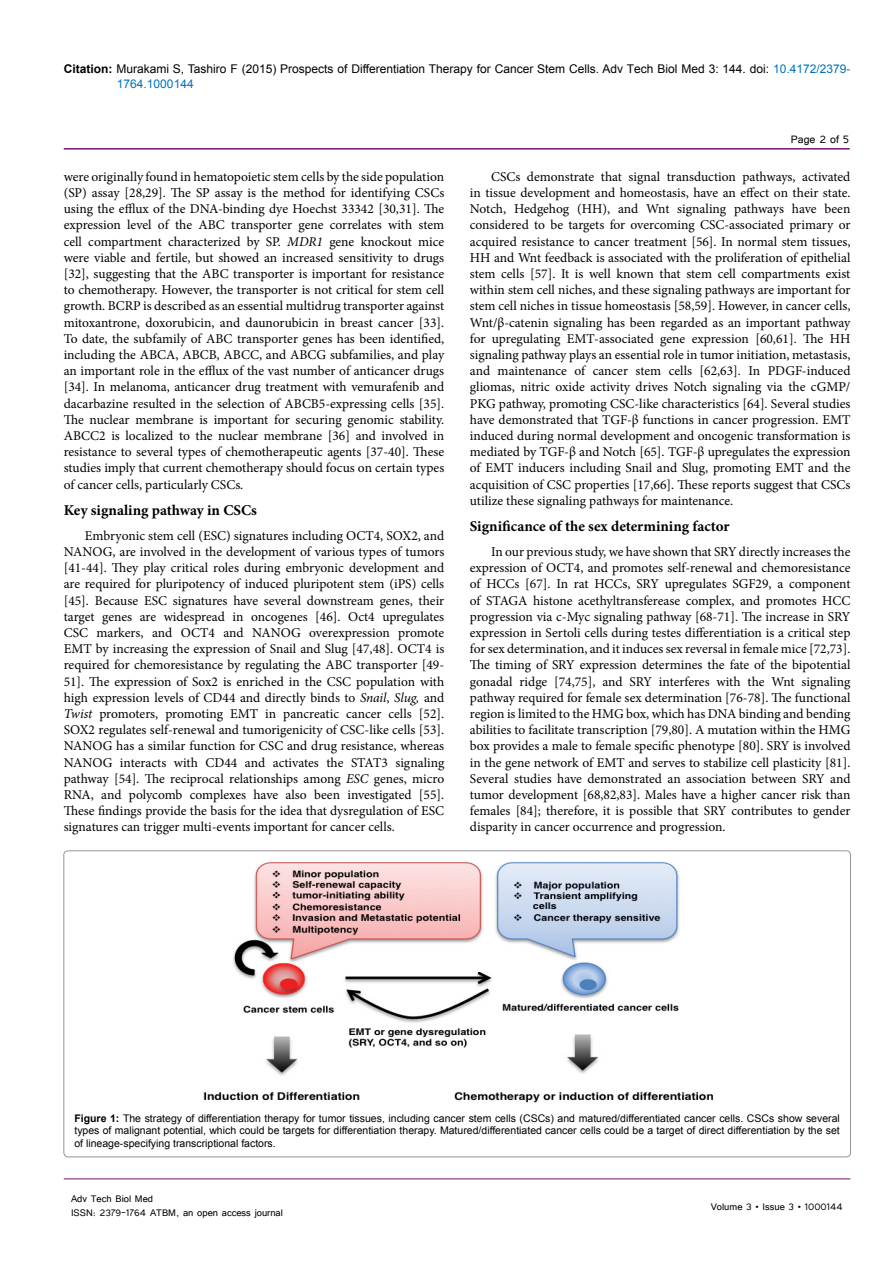
<style>
.page{position:relative;width:893px;height:1263px;background:#fff}
.page>*{position:absolute;margin:0;border:0;box-sizing:border-box;transform-origin:0 0}
.SSH{font:700 15px "Minion Pro";color:#000}
.t1{font:13.5px/16.2px "Minion Pro";color:#000;text-align:justify}
.t2{font:13.5px "Tunga";color:#000}
.t3{font:12px/15px "Arial";color:#000}
.t4{font:12px/14.4px "Tunga";color:#000}
.t5{font:10.5px/12.6px "Arial";color:#000;text-align:justify}
.s1{font-weight:700}
.s2{color:#0072bc}
.s3{font-style:italic}
</style>
<div class="page">
<hr style="left:64px;top:148px;width:786px;height:2px;background:#741472">
<hr style="left:64px;top:1179px;width:786px;height:1px;background:#741472">
<img style="left:203px;top:862px;width:509px;height:241px">
<p class="t3" style="left:117px;top:61px;width:735px;text-indent:-53px"><span class="s1">Citation:</span> Murakami S, Tashiro F (2015) Prospects of Differentiation Therapy for Cancer Stem Cells. Adv Tech Biol Med 3: 144. doi: <span class="s2">10.4172/2379-<br>1764.1000144</span></p>
<p class="t1" style="left:64px;top:168px;width:382px">were originally found in hematopoietic stem cells by the side population (SP) assay [28,29]. The SP assay is the method for identifying CSCs using the efflux of the DNA-binding dye Hoechst 33342 [30,31]. The expression level of the ABC transporter gene correlates with stem cell compartment characterized by SP. <span class="s3">MDR1</span> gene knockout mice were viable and fertile, but showed an increased sensitivity to drugs [32], suggesting that the ABC transporter is important for resistance to chemotherapy. However, the transporter is not critical for stem cell growth. BCRP is described as an essential multidrug transporter against mitoxantrone, doxorubicin, and daunorubicin in breast cancer [33].<br>To date, the subfamily of ABC transporter genes has been identified, including the ABCA, ABCB, ABCC, and ABCG subfamilies, and play an important role in the efflux of the vast number of anticancer drugs [34]. In melanoma, anticancer drug treatment with vemurafenib and dacarbazine resulted in the selection of ABCB5-expressing cells [35].<br>The nuclear membrane is important for securing genomic stability.<br>ABCC2 is localized to the nuclear membrane [36] and involved in resistance to several types of chemotherapeutic agents [37-40]. These studies imply that current chemotherapy should focus on certain types of cancer cells, particularly CSCs.</p>
<p class="SSH" style="left:64px;top:500px;width:195px">Key signaling pathway in CSCs</p>
<p class="t1" style="left:64px;top:527px;width:382px;text-indent:21px">Embryonic stem cell (ESC) signatures including OCT4, SOX2, and NANOG, are involved in the development of various types of tumors [41-44]. They play critical roles during embryonic development and are required for pluripotency of induced pluripotent stem (iPS) cells [45]. Because ESC signatures have several downstream genes, their target genes are widespread in oncogenes [46]. Oct4 upregulates CSC markers, and OCT4 and NANOG overexpression promote EMT by increasing the expression of Snail and Slug [47,48]. OCT4 is required for chemoresistance by regulating the ABC transporter [49- 51]. The expression of Sox2 is enriched in the CSC population with high expression levels of CD44 and directly binds to <span class="s3">Snail</span>, <span class="s3">Slug,</span> and <span class="s3">Twist</span> promoters, promoting EMT in pancreatic cancer cells [52].<br>SOX2 regulates self-renewal and tumorigenicity of CSC-like cells [53].<br>NANOG has a similar function for CSC and drug resistance, whereas NANOG interacts with CD44 and activates the STAT3 signaling pathway [54]. The reciprocal relationships among <span class="s3">ESC</span> genes, micro RNA, and polycomb complexes have also been investigated [55].<br>These findings provide the basis for the idea that dysregulation of ESC signatures can trigger multi-events important for cancer cells.</p>
<p class="t2" style="left:791px;top:131px;width:60px">Page 2 of 5</p>
<p class="t1" style="left:470px;top:168px;width:382px;text-indent:21px">CSCs demonstrate that signal transduction pathways, activated in tissue development and homeostasis, have an effect on their state.<br>Notch, Hedgehog (HH), and Wnt signaling pathways have been considered to be targets for overcoming CSC-associated primary or acquired resistance to cancer treatment [56]. In normal stem tissues, HH and Wnt feedback is associated with the proliferation of epithelial stem cells [57]. It is well known that stem cell compartments exist within stem cell niches, and these signaling pathways are important for stem cell niches in tissue homeostasis [58,59]. However, in cancer cells, Wnt/β-catenin signaling has been regarded as an important pathway for upregulating EMT-associated gene expression [60,61]. The HH signaling pathway plays an essential role in tumor initiation, metastasis, and maintenance of cancer stem cells [62,63]. In PDGF-induced gliomas, nitric oxide activity drives Notch signaling via the cGMP/ PKG pathway, promoting CSC-like characteristics [64]. Several studies have demonstrated that TGF-β functions in cancer progression. EMT induced during normal development and oncogenic transformation is mediated by TGF-β and Notch [65]. TGF-β upregulates the expression of EMT inducers including Snail and Slug, promoting EMT and the acquisition of CSC properties [17,66]. These reports suggest that CSCs utilize these signaling pathways for maintenance.</p>
<p class="SSH" style="left:470px;top:516px;width:261px">Significance of the sex determining factor</p>
<p class="t1" style="left:470px;top:544px;width:382px;text-indent:21px">In our previous study, we have shown that SRY directly increases the expression of OCT4, and promotes self-renewal and chemoresistance of HCCs [67]. In rat HCCs, SRY upregulates SGF29, a component of STAGA histone acethyltransferease complex, and promotes HCC progression via c-Myc signaling pathway [68-71]. The increase in SRY expression in Sertoli cells during testes differentiation is a critical step for sex determination, and it induces sex reversal in female mice [72,73].<br>The timing of SRY expression determines the fate of the bipotential gonadal ridge [74,75], and SRY interferes with the Wnt signaling pathway required for female sex determination [76-78]. The functional region is limited to the HMG box, which has DNA binding and bending abilities to facilitate transcription [79,80]. A mutation within the HMG box provides a male to female specific phenotype [80]. SRY is involved in the gene network of EMT and serves to stabilize cell plasticity [81].<br>Several studies have demonstrated an association between SRY and tumor development [68,82,83]. Males have a higher cancer risk than females [84]; therefore, it is possible that SRY contributes to gender disparity in cancer occurrence and progression.</p>
<p class="t5" style="left:74px;top:1112px;width:767px"><span class="s1">Figure 1:</span> The strategy of differentiation therapy for tumor tissues, including cancer stem cells (CSCs) and matured/differentiated cancer cells. CSCs show several types of malignant potential, which could be targets for differentiation therapy. Matured/differentiated cancer cells could be a target of direct differentiation by the set of lineage-specifying transcriptional factors.</p>
<p class="t4" style="left:71px;top:1190px;width:213px">Adv Tech Biol Med<br>ISSN: 2379-1764 ATBM, an open access journal</p>
<p class="t4" style="left:711px;top:1199px;width:134px">Volume 3 • Issue 3 • 1000144</p>
</div>
